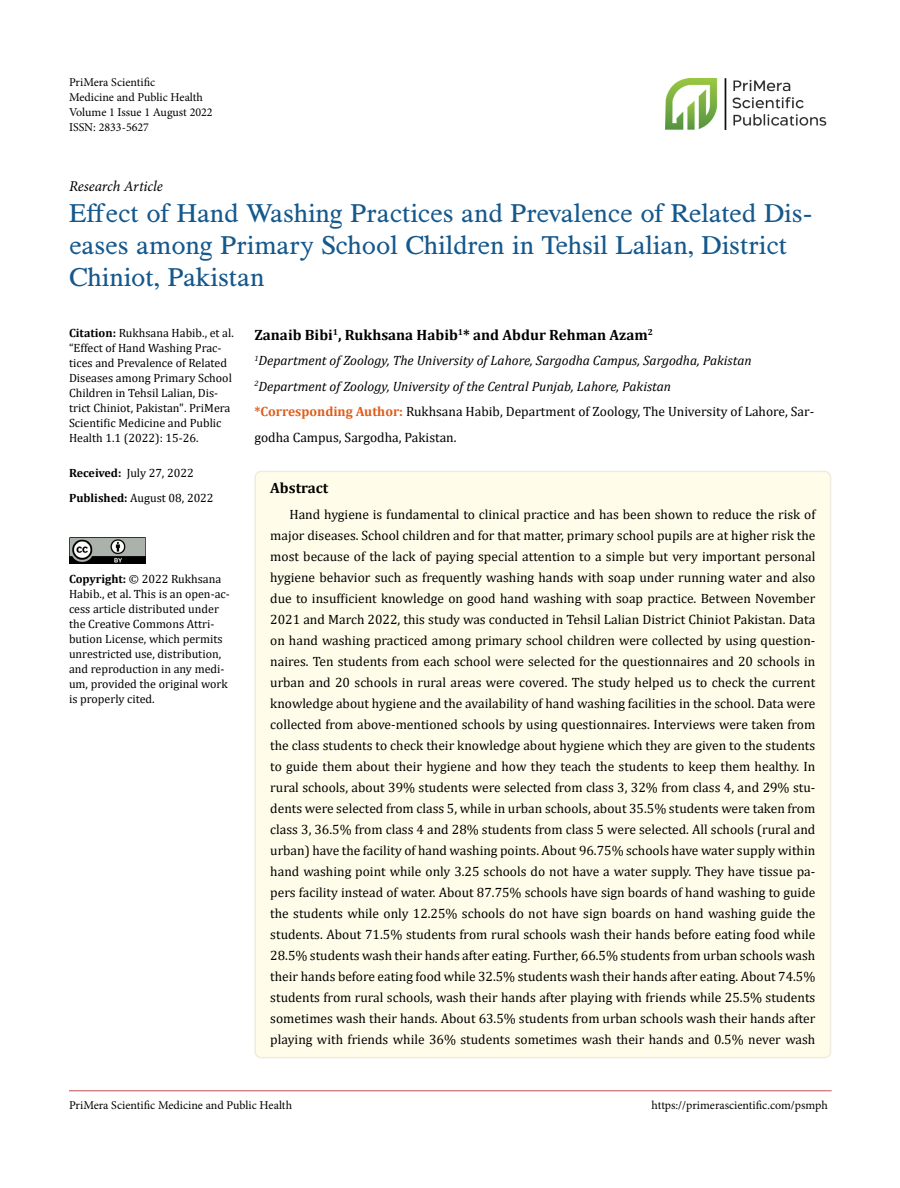
<style>
.page{position:relative;width:900px;height:1188px;background:#fff}
.page>*{position:absolute;margin:0;border:0;box-sizing:border-box;transform-origin:0 0}
.t1{font:27px/32.4px "Tribun ADF Std";color:#15588c}
.t2{font:700 15px "Cambria";color:#000}
.t3{font:italic 15px "Minion Pro";letter-spacing:-.01em;color:#000}
.t4{font:13.5px/21px "Cambria";color:#000;text-align:justify}
.t5{font:italic 13.5px/25.5px "Cambria";color:#000}
.t6{font:12px/15px "Cambria";color:#000}
.t7{font:12px/15px "Minion Pro";color:#000}
.s1{font-weight:700}
.s2{font-weight:700;font-style:normal;color:#e05d1a}
.s3{font-style:normal}
</style>
<div class="page">
<hr style="left:69px;top:1091px;width:763px;height:1px;background:#c0504d">
<img style="left:665px;top:78px;width:162px;height:52px">
<img style="left:70px;top:537px;width:75px;height:26px">
<div style="left:255px;top:471px;width:576px;height:587px;background:#fffde9;border-radius:6px"></div>
<div style="left:254px;top:471px;width:577px;height:587px;border:2px solid #eeece1;border-radius:6px"></div>
<p class="t7" style="left:69px;top:75px;width:145px">PriMera Scientific<br>Medicine and Public Health<br>Volume 1 Issue 1 August 2022<br>ISSN: 2833-5627</p>
<p class="t3" style="left:69px;top:176px;width:95px">Research Article</p>
<h1 class="t1" style="left:69px;top:196px;width:745px">Effect of Hand Washing Practices and Prevalence of Related Dis&shy;eases among Primary School Children in Tehsil Lalian, District<br>Chiniot, Pakistan</h1>
<p class="t6" style="left:69px;top:325px;width:166px"><span class="s1">Citation:</span> Rukhsana Habib., et al. “Effect of Hand Washing Prac&shy;tices and Prevalence of Related<br>Diseases among Primary School<br>Children in Tehsil Lalian, Dis&shy;trict Chiniot, Pakistan". PriMera<br>Scientific Medicine and Public<br>Health 1.1 (2022): 15-26.</p>
<p class="t6" style="left:69px;top:460px;width:146px;line-height:25.5px"><span class="s1">Received:</span> July 27, 2022<br><span class="s1">Published:</span> August 08, 2022</p>
<p class="t2" style="left:254px;top:324px;width:400px">Zanaib Bibi<sup>1</sup>, Rukhsana Habib<sup>1</sup>* and Abdur Rehman Azam<sup>2</sup></p>
<p class="t5" style="left:254px;top:347px;width:561px"><sup>1</sup>Department of Zoology, The University of Lahore, Sargodha Campus, Sargodha, Pakistan <sup>2</sup>Department of Zoology, University of the Central Punjab, Lahore, Pakistan<br><span class="s2">*Corresponding Author:</span> <span class="s3">Rukhsana Habib, Department of Zoology, The University of Lahore, Sar&shy;godha Campus, Sargodha, Pakistan.</span></p>
<p class="t2" style="left:270px;top:478px;width:60px">Abstract</p>
<p class="t4" style="left:270px;top:504px;width:547px;text-indent:19px">Hand hygiene is fundamental to clinical practice and has been shown to reduce the risk of major diseases. School children and for that matter, primary school pupils are at higher risk the most because of the lack of paying special attention to a simple but very important personal hygiene behavior such as frequently washing hands with soap under running water and also due to insufficient knowledge on good hand washing with soap practice. Between November 2021 and March 2022, this study was conducted in Tehsil Lalian District Chiniot Pakistan. Data on hand washing practiced among primary school children were collected by using question&shy;naires. Ten students from each school were selected for the questionnaires and 20 schools in urban and 20 schools in rural areas were covered. The study helped us to check the current knowledge about hygiene and the availability of hand washing facilities in the school. Data were collected from above-mentioned schools by using questionnaires. Interviews were taken from the class students to check their knowledge about hygiene which they are given to the students to guide them about their hygiene and how they teach the students to keep them healthy. In rural schools, about 39% students were selected from class 3, 32% from class 4, and 29% stu&shy;dents were selected from class 5, while in urban schools, about 35.5% students were taken from class 3, 36.5% from class 4 and 28% students from class 5 were selected. All schools (rural and urban) have the facility of hand washing points. About 96.75% schools have water supply within hand washing point while only 3.25 schools do not have a water supply. They have tissue pa&shy;pers facility instead of water. About 87.75% schools have sign boards of hand washing to guide the students while only 12.25% schools do not have sign boards on hand washing guide the students. About 71.5% students from rural schools wash their hands before eating food while 28.5% students wash their hands after eating. Further, 66.5% students from urban schools wash their hands before eating food while 32.5% students wash their hands after eating. About 74.5% students from rural schools, wash their hands after playing with friends while 25.5% students sometimes wash their hands. About 63.5% students from urban schools wash their hands after playing with friends while 36% students sometimes wash their hands and 0.5% never wash</p>
<p class="t6" style="left:69px;top:571px;width:162px"><span class="s1">Copyright:</span> © 2022 Rukhsana<br>Habib., et al. This is an open-ac&shy;cess article distributed under the Creative Commons Attri&shy;bution License, which permits unrestricted use, distribution, and reproduction in any medi&shy;um, provided the original work is properly cited.</p>
<p class="t7" style="left:69px;top:1097px;width:225px">PriMera Scientific Medicine and Public Health</p>
<p class="t7" style="left:652px;top:1097px;width:178px">https://primerascientific.com/psmph</p>
</div>
